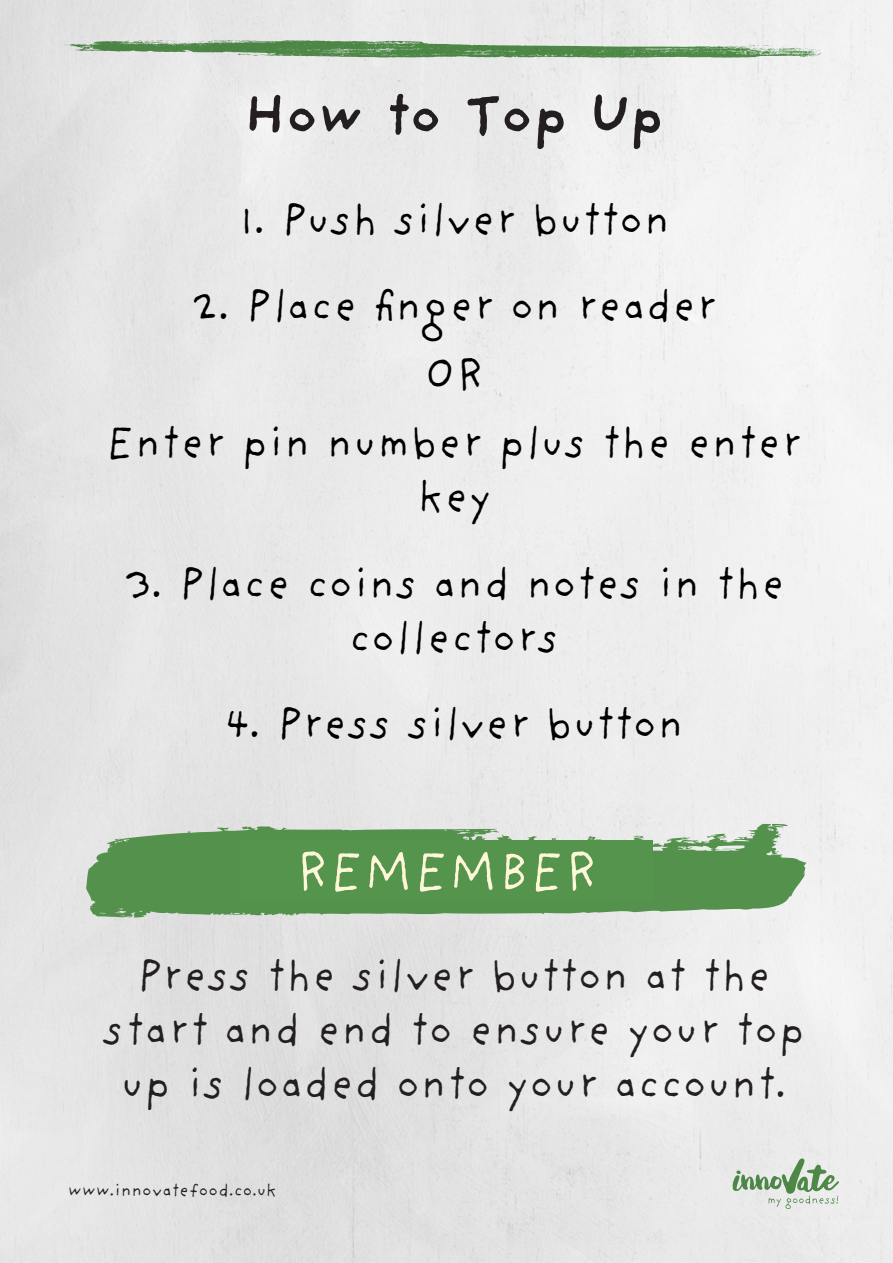
<style>
.page{position:relative;width:893px;height:1263px;background:#fff}
.page>*{position:absolute;margin:0;border:0;box-sizing:border-box;transform-origin:0 0}
.t1{font:57px "Providence Sans OT Bld";color:#231f20}
.t2{font:54px "Providence Sans OT";color:#fef7d7}
.t3{font:45px "Providence Sans OT";color:#000}
.t4{font:45px/54px "Providence Sans OT";letter-spacing:.01em;color:#231f20;text-align:center}
.t5{font:18px "Providence Sans OT";color:#231f20}
</style>
<div class="page">
<svg style="left:733px;top:1158px;width:106px;height:51px;background:#c3d2c2"></svg>
<svg style="left:63px;top:40px;width:759px;height:18px;background:#91b28d"></svg>
<svg style="left:86px;top:823px;width:721px;height:96px;background:#86ae81"></svg>
<div style="left:240px;top:840px;width:413px;height:61px;background:#54944d"></div>
<p class="t1" style="left:243px;top:80px;width:423px">How to Top Up</p>
<p class="t3" style="left:238px;top:192px;width:434px">1. Push silver button</p>
<p class="t3" style="left:191px;top:278px;width:528px">2. Place finger on reader</p>
<p class="t3" style="left:424px;top:347px;width:62px">OR</p>
<p class="t3" style="left:106px;top:415px;width:697px">Enter pin number plus the enter</p>
<p class="t3" style="left:417px;top:469px;width:76px">key</p>
<p class="t3" style="left:123px;top:556px;width:664px">3. Place coins and notes in the</p>
<p class="t3" style="left:349px;top:610px;width:212px">collectors</p>
<p class="t3" style="left:224px;top:696px;width:461px">4. Press silver button</p>
<p class="t2" style="left:295px;top:838px;width:304px">REMEMBER</p>
<p class="t4" style="left:102px;top:947px;width:705px">Press the silver button at the start and end to ensure your top up is loaded onto your account.</p>
<p class="t5" style="left:68px;top:1179px;width:210px">www.innovatefood.co.uk</p>
</div>
